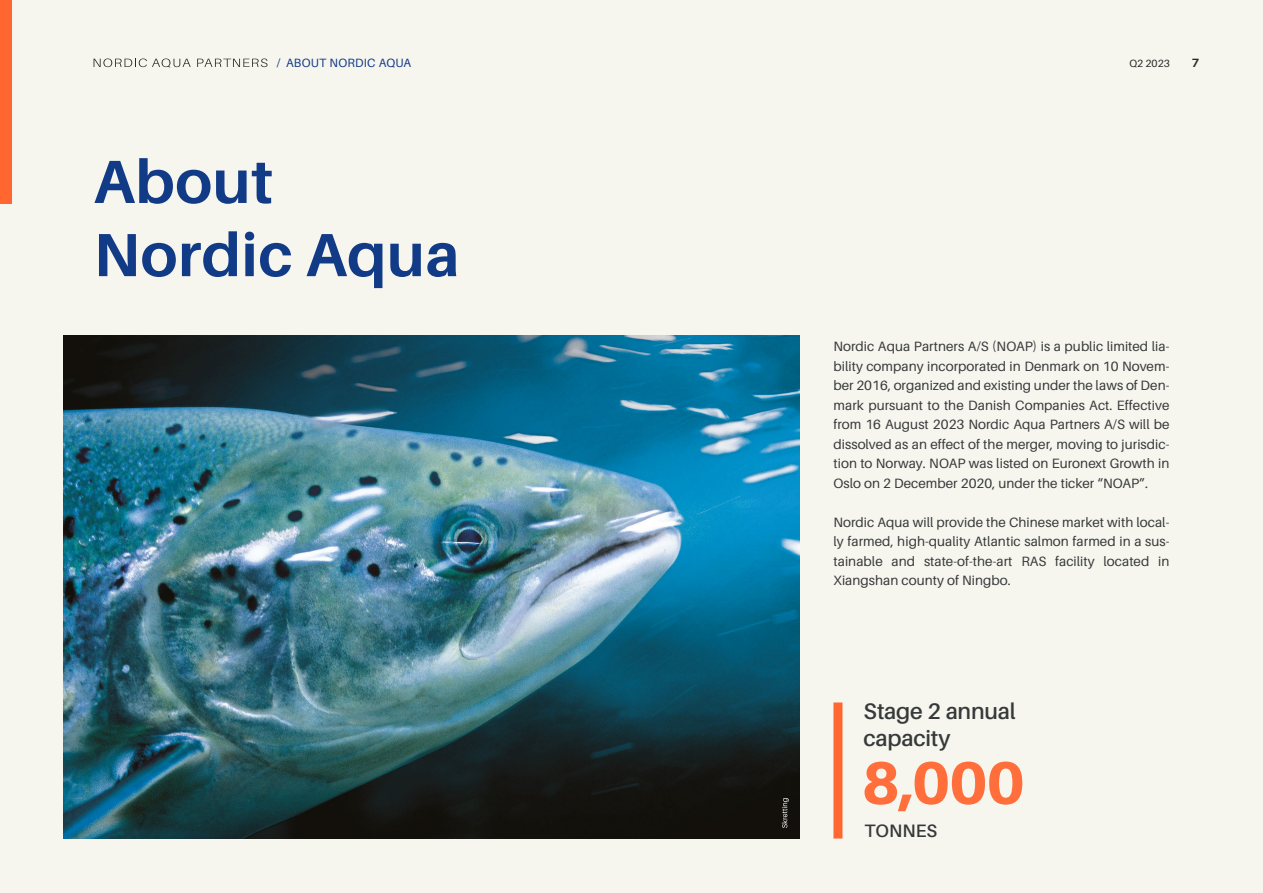
<style>
.page{position:relative;width:1263px;height:893px;background:#f6f5ee}
.page>*{position:absolute;margin:0;border:0;box-sizing:border-box;transform-origin:0 0}
.t1{font:700 61.05px/73.2px "Aileron";letter-spacing:.01em;color:#123b87}
.t2{font:800 60px "Aileron";color:#ff6e3b}
.t3{font:600 22.5px/27px "Aileron";letter-spacing:-.01em;color:#36393a}
.t4{font:600 18px "Aileron";color:#36393a}
.t5{font:13.5px/19.5px "Aileron";letter-spacing:.005em;color:#36393a;text-align:justify}
.t6{font:12px "Aileron";letter-spacing:.02em;color:#123b87}
.t7{font:700 12px "Aileron";color:#282827}
.t8{font:10.5px "Aileron";color:#282827}
</style>
<div class="page">
<div style="left:0;top:0;width:11px;height:203px;background:#ff6630"></div>
<div style="left:833px;top:702px;width:9px;height:137px;background:#ff6630"></div>
<img style="left:64px;top:336px;width:735px;height:503px">
<svg style="left:782px;top:798px;width:7px;height:30px"></svg>
<svg style="left:94px;top:59px;width:97px;height:9px"></svg>
<svg style="left:197px;top:59px;width:70px;height:8px"></svg>
<p class="t6" style="left:277px;top:56px;width:136px">/ ABOUT NORDIC AQUA</p>
<p class="t8" style="left:1129px;top:57px;width:42px">Q2 2023</p>
<p class="t7" style="left:1192px;top:57px;width:9px">7</p>
<h1 class="t1" style="left:94px;top:146px;width:368px">About<br>Nordic Aqua</h1>
<p class="t5" style="left:833px;top:337px;width:337px">Nordic Aqua Partners A/S (NOAP) is a public limited lia&shy;bility company incorporated in Denmark on 10 Novem&shy;ber 2016, organized and existing under the laws of Den&shy;mark pursuant to the Danish Companies Act. Effective from 16 August 2023 Nordic Aqua Partners A/S will be dissolved as an effect of the merger, moving to jurisdic&shy;tion to Norway. NOAP was listed on Euronext Growth in Oslo on 2 December 2020, under the ticker “NOAP”.</p>
<p class="t5" style="left:833px;top:512px;width:337px">Nordic Aqua will provide the Chinese market with local&shy;ly farmed, high-quality Atlantic salmon farmed in a sus&shy;tainable and state-of-the-art RAS facility located in Xiangshan county of Ningbo.</p>
<h3 class="t3" style="left:863px;top:698px;width:154px">Stage 2 annual capacity</h3>
<h2 class="t2" style="left:861px;top:749px;width:165px">8,000</h2>
<h3 class="t4" style="left:865px;top:821px;width:74px">TONNES</h3>
</div>
